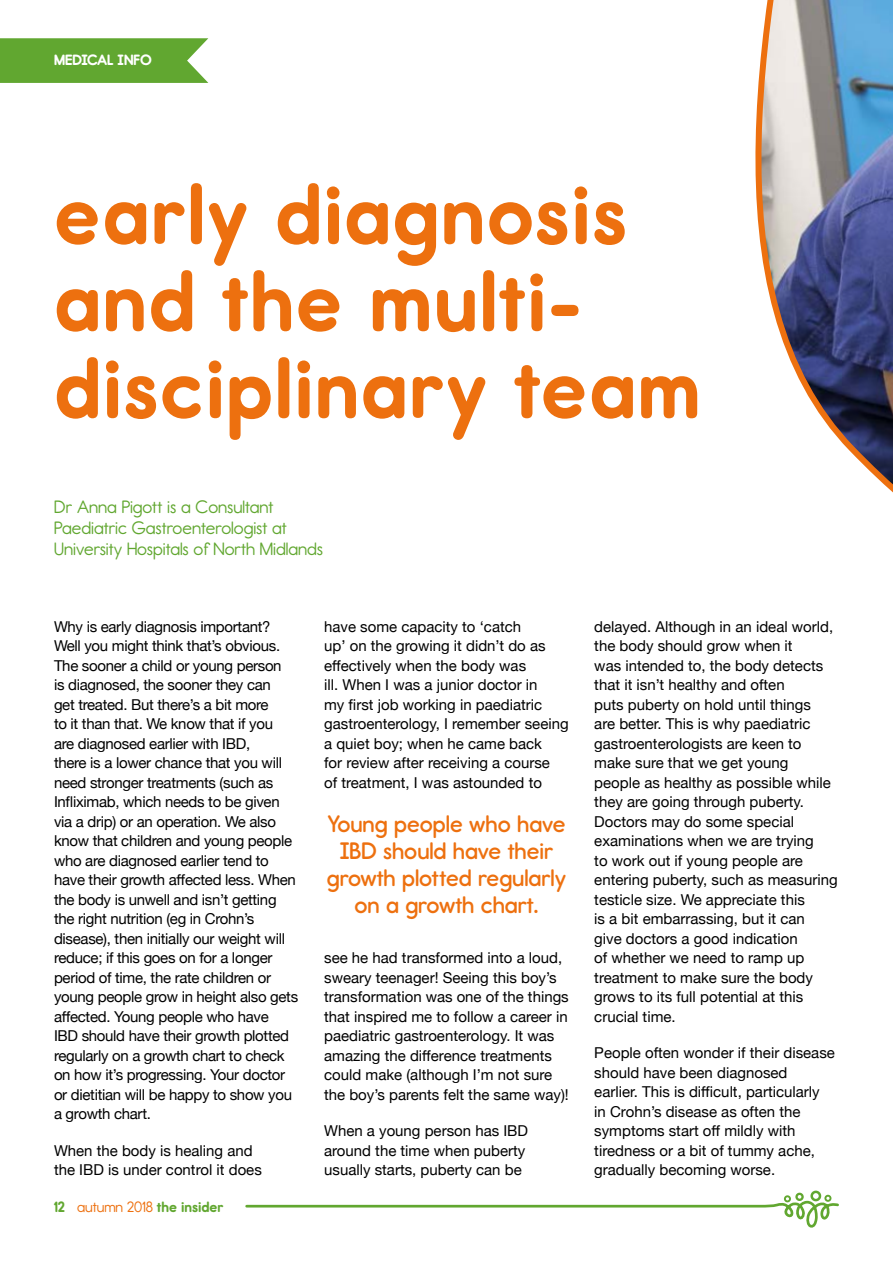
<style>
.page{position:relative;width:893px;height:1263px;background:#fff}
.page>*{position:absolute;margin:0;border:0;box-sizing:border-box;transform-origin:0 0}
.t1{font:700 87px/87px "Report Rg";letter-spacing:.02em;color:#ed700f}
.t2{font:24px/27px "Report Sb";color:#ed700f;text-align:center}
.t3{font:18px/21px "Report Rg";color:#61a730}
.t4{font:15px/19.5px "Helvetica Neue";color:#000}
.t5{font:15px/19.5px "Helvetica Neue";letter-spacing:-.02em;color:#000}
.t6{font:700 15px "Report Rg";color:#61a730}
.t7{font:700 15px "Report Rg";color:#fff}
.s1{font-weight:400;color:#ed700f}
</style>
<div class="page">
<svg style="left:245px;top:1199px;width:594px;height:29px"></svg>
<div style="left:784px;top:1195px;width:7px;height:7px;border:2px solid #61a730;border-radius:50%"></div>
<div style="left:795px;top:1193px;width:9px;height:8px;border:2px solid #61a730;border-radius:50%"></div>
<div style="left:810px;top:1190px;width:11px;height:11px;border:2px solid #61a730;border-radius:50%"></div>
<div style="left:824px;top:1195px;width:7px;height:7px;border:2px solid #61a730;border-radius:50%"></div>
<svg style="left:755px;top:0;width:138px;height:493px"></svg>
<svg style="left:0;top:38px;width:208px;height:45px;background:#69ab3b"></svg>
<p class="t7" style="left:54px;top:51px;width:99px">MEDICAL INFO</p>
<h1 class="t1" style="left:54px;top:171px;width:647px">early diagnosis and the multi&shy;disciplinary team</h1>
<p class="t3" style="left:54px;top:497px;width:270px">Dr Anna Pigott is a Consultant<br>Paediatric Gastroenterologist at<br>University Hospitals of North Midlands</p>
<p class="t5" style="left:54px;top:617px;width:246px">Why is early diagnosis important?<br>Well you might think that’s obvious.<br>The sooner a child or young person<br>is diagnosed, the sooner they can<br>get treated. But there’s a bit more<br>to it than that. We know that if you<br>are diagnosed earlier with IBD,<br>there is a lower chance that you will need stronger treatments (such as Infliximab, which needs to be given via a drip) or an operation. We also know that children and young people who are diagnosed earlier tend to have their growth affected less. When the body is unwell and isn’t getting the right nutrition (eg in Crohn’s disease), then initially our weight will reduce; if this goes on for a longer period of time, the rate children or young people grow in height also gets affected. Young people who have<br>IBD should have their growth plotted regularly on a growth chart to check on how it’s progressing. Your doctor or dietitian will be happy to show you a growth chart.</p>
<p class="t4" style="left:54px;top:1141px;width:209px">When the body is healing and the IBD is under control it does</p>
<p class="t6" style="left:54px;top:1198px;width:171px">12 <span class="s1">autumn 2018</span> the insider</p>
<p class="t4" style="left:324px;top:617px;width:246px">have some capacity to ‘catch<br>up’ on the growing it didn’t do as effectively when the body was<br>ill. When I was a junior doctor in<br>my first job working in paediatric gastroenterology, I remember seeing a quiet boy; when he came back<br>for review after receiving a course<br>of treatment, I was astounded to</p>
<h2 class="t2" style="left:327px;top:810px;width:241px">Young people who have<br>IBD should have their growth plotted regularly on a growth chart.</h2>
<p class="t4" style="left:324px;top:949px;width:246px">see he had transformed into a loud, sweary teenager! Seeing this boy’s transformation was one of the things that inspired me to follow a career in paediatric gastroenterology. It was amazing the difference treatments could make (although I’m not sure the boy’s parents felt the same way)!</p>
<p class="t4" style="left:324px;top:1122px;width:205px">When a young person has IBD around the time when puberty usually starts, puberty can be</p>
<p class="t4" style="left:594px;top:617px;width:245px">delayed. Although in an ideal world, the body should grow when it<br>was intended to, the body detects that it isn’t healthy and often<br>puts puberty on hold until things<br>are better. This is why paediatric gastroenterologists are keen to make sure that we get young people as healthy as possible while they are going through puberty.<br>Doctors may do some special examinations when we are trying<br>to work out if young people are entering puberty, such as measuring testicle size. We appreciate this<br>is a bit embarrassing, but it can<br>give doctors a good indication<br>of whether we need to ramp up treatment to make sure the body grows to its full potential at this crucial time.</p>
<p class="t4" style="left:594px;top:1044px;width:242px">People often wonder if their disease should have been diagnosed<br>earlier. This is difficult, particularly in Crohn’s disease as often the symptoms start off mildly with tiredness or a bit of tummy ache, gradually becoming worse.</p>
</div>
